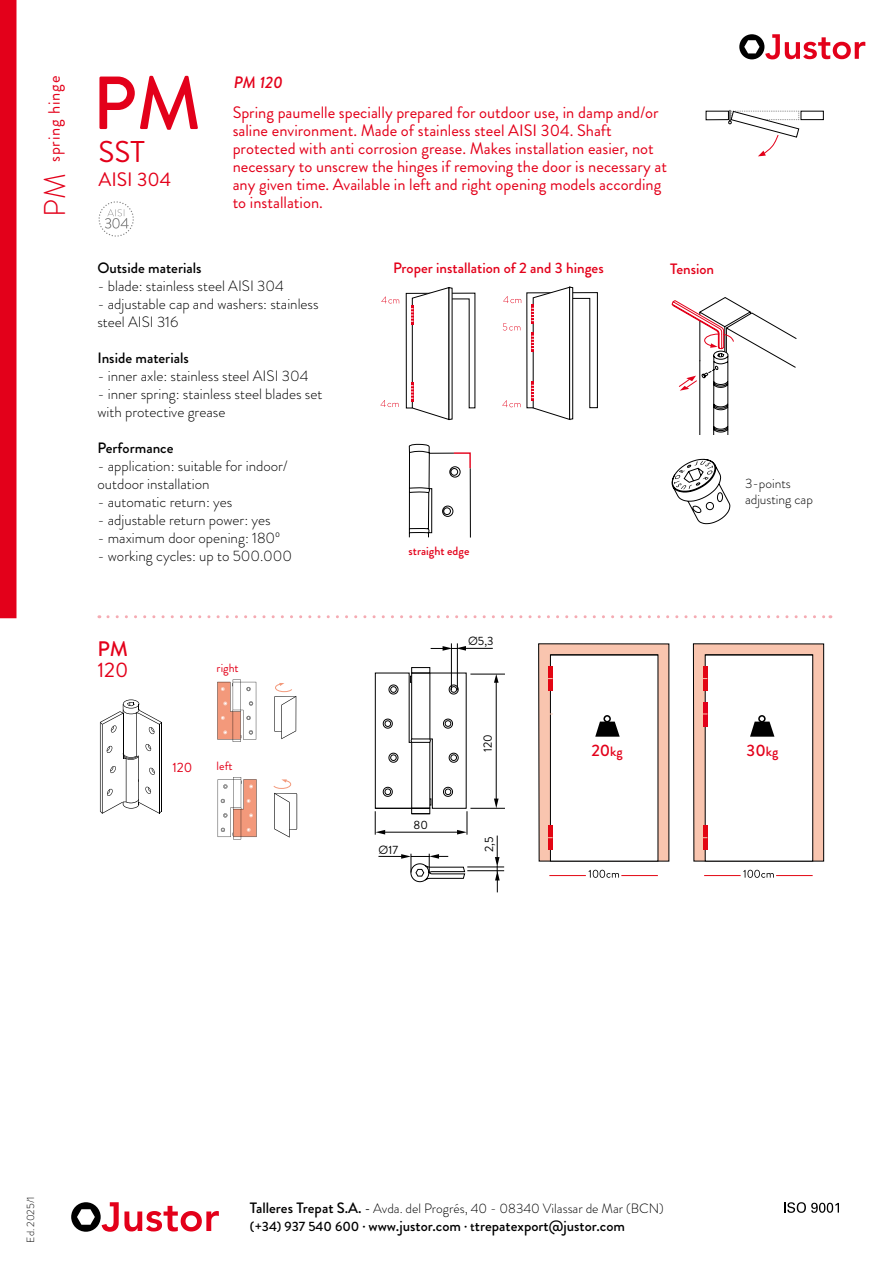
<style>
.page{position:relative;width:893px;height:1263px;background:#fff}
.page>*{position:absolute;margin:0;border:0;box-sizing:border-box;transform-origin:0 0}
.t1{font:500 75px "Brandon Grotesque";color:#e3001a}
.t2{font:30px "Brandon Grotesque";color:#e3001a}
.t3{font:300 30px "Brandon Grotesque";color:#e3001a}
.t4{font:21px "Brandon Grotesque";color:#e3001a}
.t5{font:500 21px "Brandon Grotesque";color:#e3001a}
.t6{font:19.5px "Brandon Grotesque";color:#e3001a}
.t7{font:16.5px/18px "Brandon Grotesque";color:#e3001a}
.t8{font:16.5px "Brandon Grotesque";letter-spacing:.05em;color:#e3001a}
.t9{font:500 16.5px "Brandon Grotesque";color:#e3001a}
.t10{font:italic 500 16.5px "Brandon Grotesque";color:#e3001a}
.t11{font:300 15px/18px "Brandon Grotesque";color:#000}
.t12{font:500 15px "Brandon Grotesque";color:#000}
.t13{font:500 15px "Brandon Grotesque";color:#e3001a}
.t14{font:300 13.5px/16.2px "Brandon Grotesque";color:#000}
.t15{font:13.5px "Brandon Grotesque";color:#e3001a}
.t16{font:12px "Brandon Grotesque";color:#000}
.t17{font:500 12px "Brandon Grotesque";color:#e3001a}
.t18{font:12px "Brandon Grotesque";color:#e3001a}
.t19{font:300 10.5px "Brandon Grotesque";letter-spacing:-.005em;color:#000}
.s1{font-size:13.5px}
.s2{font-weight:500;font-size:15px}
.s3{font-weight:400}
</style>
<div class="page">
<svg style="left:406px;top:287px;width:69px;height:133px"></svg>
<svg style="left:380px;top:400px;width:19px;height:7px"></svg>
<svg style="left:381px;top:296px;width:18px;height:7px"></svg>
<svg style="left:502px;top:286px;width:96px;height:134px"></svg>
<svg style="left:671px;top:297px;width:126px;height:137px"></svg>
<div style="left:0;top:0;width:16px;height:618px;background:#e3001a"></div>
<svg style="left:108px;top:615px;width:723px;height:3px"></svg>
<svg style="left:672px;top:459px;width:58px;height:65px"></svg>
<svg style="left:409px;top:444px;width:62px;height:94px"></svg>
<div style="left:801px;top:111px;width:23px;height:9px;border:1px solid #000"></div>
<svg style="left:706px;top:110px;width:93px;height:46px"></svg>
<svg style="left:218px;top:777px;width:39px;height:62px"></svg>
<svg style="left:217px;top:679px;width:39px;height:63px"></svg>
<svg style="left:273px;top:779px;width:24px;height:58px"></svg>
<svg style="left:100px;top:699px;width:62px;height:115px"></svg>
<svg style="left:274px;top:683px;width:22px;height:56px"></svg>
<svg style="left:538px;top:643px;width:131px;height:218px"></svg>
<svg style="left:693px;top:643px;width:131px;height:218px"></svg>
<svg style="left:589px;top:870px;width:30px;height:8px"></svg>
<svg style="left:743px;top:870px;width:31px;height:8px"></svg>
<hr style="left:621px;top:875px;width:37px;height:1px;background:#e30613">
<hr style="left:549px;top:875px;width:37px;height:1px;background:#e30613">
<hr style="left:776px;top:875px;width:37px;height:1px;background:#e30613">
<hr style="left:704px;top:875px;width:37px;height:1px;background:#e30613">
<svg style="left:739px;top:34px;width:126px;height:25px"></svg>
<svg style="left:71px;top:1202px;width:148px;height:30px"></svg>
<hr style="left:467px;top:870px;width:37px;height:1px;background:#000">
<hr style="left:467px;top:866px;width:37px;height:1px;background:#000">
<svg style="left:495px;top:835px;width:5px;height:57px"></svg>
<hr style="left:496px;top:679px;width:1px;height:125px;background:#000">
<svg style="left:494px;top:675px;width:5px;height:8px"></svg>
<svg style="left:494px;top:798px;width:5px;height:10px"></svg>
<hr style="left:470px;top:808px;width:35px;height:1px;background:#000">
<hr style="left:470px;top:674px;width:35px;height:1px;background:#000">
<hr style="left:457px;top:643px;width:1px;height:47px;background:#000">
<hr style="left:451px;top:643px;width:1px;height:47px;background:#000">
<hr style="left:461px;top:648px;width:32px;height:1px;background:#000">
<svg style="left:431px;top:646px;width:35px;height:5px"></svg>
<svg style="left:374px;top:667px;width:94px;height:215px"></svg>
<svg style="left:98px;top:201px;width:36px;height:36px"></svg>
<svg style="left:784px;top:1202px;width:55px;height:11px"></svg>
<p class="t8" style="left:43px;top:162px;width:88px;rotate:-90deg">spring hinge</p>
<h2 class="t3" style="left:34px;top:217px;width:45px;rotate:-90deg">PM</h2>
<h1 class="t1" style="left:92px;top:51px;width:111px">PM</h1>
<h2 class="t2" style="left:98px;top:131px;width:48px">SST</h2>
<h3 class="t6" style="left:98px;top:166px;width:74px">AISI 304</h3>
<p class="t10" style="left:234px;top:71px;width:51px">PM 120</p>
<p class="t7" style="left:233px;top:103px;width:436px">Spring paumelle specially prepared for outdoor use, in damp and/or saline environment. Made of stainless steel AISI 304. Shaft protected with anti corrosion grease. Makes installation easier, not necessary to unscrew the hinges if removing the door is necessary at any given time. Available in left and right opening models according to installation.</p>
<p class="t12" style="left:97px;top:258px;width:106px">Outside materials</p>
<p class="t11" style="left:97px;top:277px;width:188px">- blade: stainless steel AISI 304</p>
<p class="t11" style="left:97px;top:295px;width:223px">- adjustable cap and washers: stainless steel AISI 316</p>
<p class="t12" style="left:97px;top:348px;width:93px">Inside materials</p>
<p class="t11" style="left:97px;top:367px;width:212px">- inner axle: stainless steel AISI 304</p>
<p class="t11" style="left:97px;top:385px;width:227px">- inner spring: stainless steel blades set with protective grease</p>
<p class="t12" style="left:97px;top:438px;width:78px">Performance</p>
<p class="t11" style="left:97px;top:457px;width:192px">- application: suitable for indoor/ outdoor installation</p>
<p class="t11" style="left:97px;top:493px;width:137px">- automatic return: yes</p>
<p class="t11" style="left:97px;top:511px;width:175px">- adjustable return power: yes</p>
<p class="t11" style="left:97px;top:529px;width:184px">- maximum door opening: 180º</p>
<p class="t11" style="left:97px;top:547px;width:196px">- working cycles: up to 500.000</p>
<h3 class="t5" style="left:97px;top:634px;width:32px">PM</h3>
<h3 class="t4" style="left:97px;top:655px;width:33px">120</h3>
<p class="t18" style="left:217px;top:660px;width:24px">right</p>
<p class="t13" style="left:393px;top:258px;width:212px">Proper installation of 2 and 3 hinges</p>
<p class="t13" style="left:670px;top:258px;width:46px">Tension</p>
<p class="t17" style="left:409px;top:543px;width:62px">straight edge</p>
<p class="t16" style="left:468px;top:632px;width:27px">Ø5,3</p>
<p class="t14" style="left:745px;top:475px;width:69px">3-points adjusting cap</p>
<p class="t15" style="left:172px;top:758px;width:21px">120</p>
<p class="t18" style="left:217px;top:757px;width:17px">left</p>
<p class="t16" style="left:414px;top:817px;width:16px">80</p>
<p class="t16" style="left:479px;top:752px;width:19px;rotate:-90deg">120</p>
<p class="t16" style="left:379px;top:841px;width:21px">Ø17</p>
<p class="t16" style="left:481px;top:852px;width:17px;rotate:-90deg">2,5</p>
<p class="t9" style="left:591px;top:739px;width:33px">20<span class="s1">kg</span></p>
<p class="t9" style="left:747px;top:739px;width:33px">30<span class="s1">kg</span></p>
<p class="t19" style="left:23px;top:1242px;width:48px;rotate:-90deg">Ed. 2025/1</p>
<p class="t14" style="left:250px;top:1200px;width:415px"><span class="s2">Talleres Trepat S.A.</span> <span class="s3">-</span> Avda. del Progrés, 40 - 08340 Vilassar de Mar (BCN)</p>
<p class="t12" style="left:250px;top:1215px;width:377px"><span class="s1">(+34) 937 540 600 ·</span> www.justor.com <span class="s1">· t</span>trepatexport@justor.com</p>
</div>
